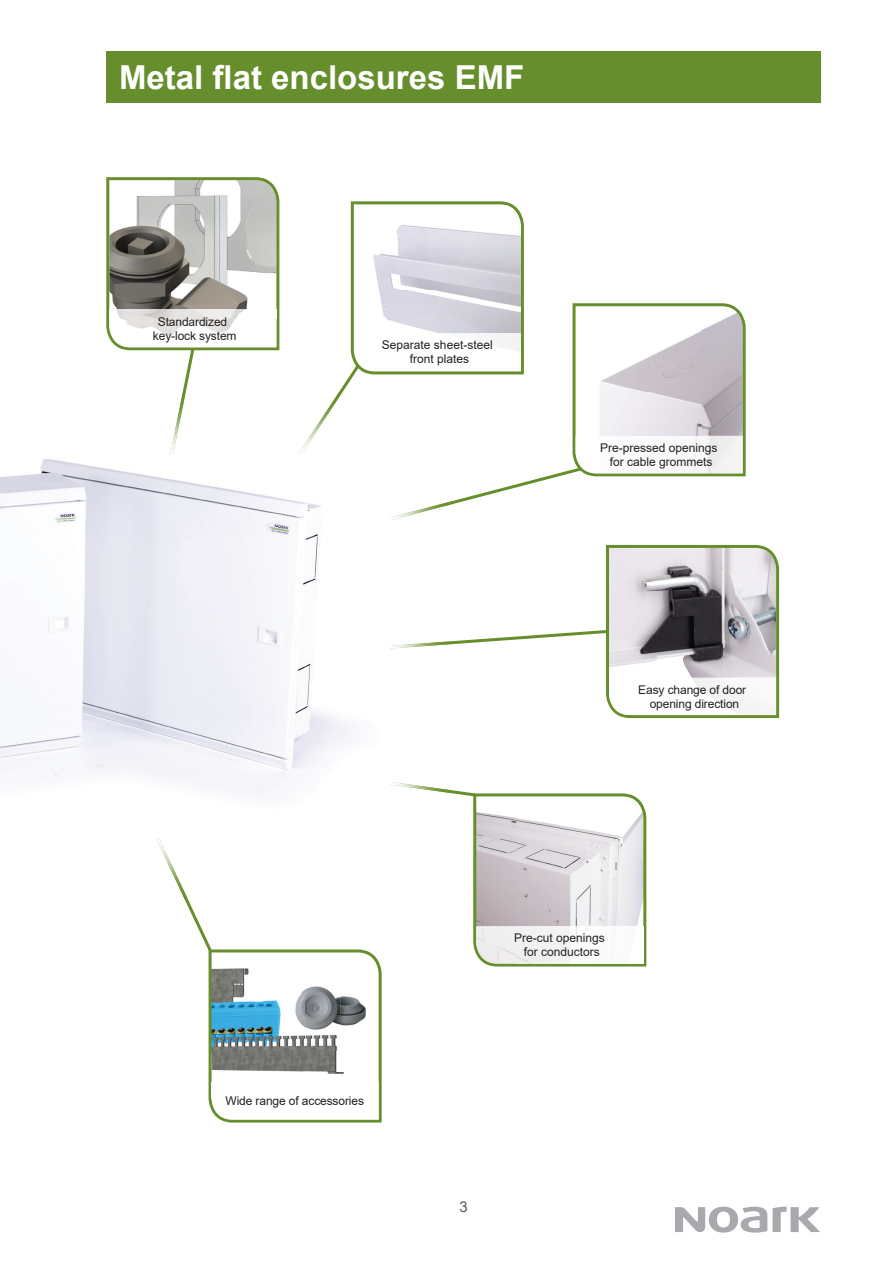
<style>
.page{position:relative;width:893px;height:1263px;background:#fff}
.page>*{position:absolute;margin:0;border:0;box-sizing:border-box;transform-origin:0 0}
.t1{font:700 33px "Arial";color:#fff}
.t2{font:15px "Arial";color:#57585a}
.t3{font:12px/14.4px "Arial";color:#231f20;text-align:center}
</style>
<div class="page">
<div style="left:106px;top:51px;width:715px;height:51px;background:#668e2c"></div>
<svg style="left:675px;top:1206px;width:145px;height:26px"></svg>
<img style="left:0;top:459px;width:350px;height:322px">
<svg style="left:106px;top:177px;width:673px;height:541px"></svg>
<svg style="left:156px;top:767px;width:490px;height:355px"></svg>
<h1 class="t1" style="left:119px;top:54px;width:407px">Metal flat enclosures EMF</h1>
<p class="t3" style="left:153px;top:314px;width:85px">Standardized key-lock system</p>
<p class="t3" style="left:382px;top:338px;width:112px">Separate sheet-steel front plates</p>
<p class="t3" style="left:600px;top:440px;width:119px">Pre-pressed openings for cable grommets</p>
<p class="t3" style="left:638px;top:682px;width:109px">Easy change of door opening direction</p>
<p class="t3" style="left:226px;top:1094px;width:140px">Wide range of accessories</p>
<p class="t3" style="left:514px;top:930px;width:92px">Pre-cut openings for conductors</p>
<p class="t2" style="left:459px;top:1197px;width:10px">3</p>
</div>
